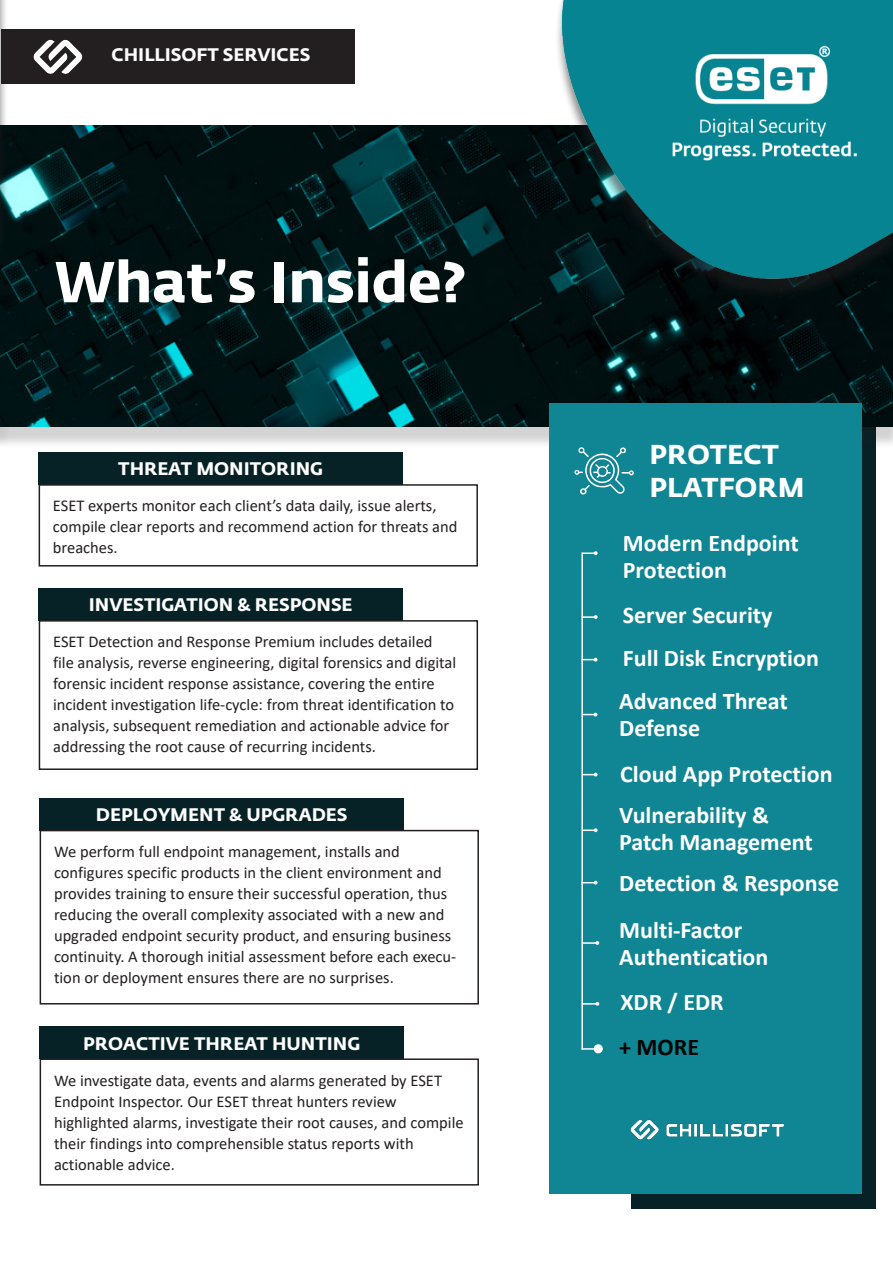
<style>
.page{position:relative;width:893px;height:1263px;background:#fff}
.page>*{position:absolute;margin:0;border:0;box-sizing:border-box;transform-origin:0 0}
.Headers_1{font:57px "Fedra Sans Alt Pro Bold LF";color:#fff}
.Headers_2{font:27px "Fedra Sans Alt Pro Bold LF";color:#fff}
.SideBar_Text{font:700 24px/27px "Calibri";color:#fff}
.SideBar_Text-2{font:700 24px "Calibri";color:#040503}
.Headers_2-2{font:18px "Fedra Sans Alt Pro Bold LF";color:#fff}
.General_Text{font:16.5px/21px "Calibri";color:#231f20}
</style>
<div class="page">
<div style="left:631px;top:425px;width:245px;height:784px;background:#072126"></div>
<div style="left:0;top:132px;width:893px;height:317px;background:#231f20;opacity:.2"></div>
<img style="left:0;top:126px;width:893px;height:300px">
<div style="left:0;top:0;width:8px;height:300px;background:#231f20;opacity:.53"></div>
<img style="left:0;top:0;width:1px;height:333px">
<img style="left:533px;top:0;width:360px;height:333px">
<img style="left:644px;top:41px;width:235px;height:131px">
<div style="left:549px;top:403px;width:312px;height:790px;background:#108593"></div>
<div style="left:1px;top:29px;width:354px;height:54px;background:#231f20"></div>
<img style="left:17px;top:39px;width:74px;height:45px">
<div style="left:39px;top:452px;width:364px;height:33px;background:#062226"></div>
<div style="left:39px;top:484px;width:439px;height:82px;border:2px solid #231f20"></div>
<div style="left:39px;top:588px;width:364px;height:32px;background:#062226"></div>
<div style="left:39px;top:620px;width:439px;height:150px;border:2px solid #231f20"></div>
<div style="left:40px;top:798px;width:364px;height:32px;background:#062226"></div>
<div style="left:40px;top:830px;width:439px;height:174px;border:2px solid #231f20"></div>
<div style="left:40px;top:1026px;width:364px;height:33px;background:#062226"></div>
<div style="left:40px;top:1058px;width:439px;height:127px;border:2px solid #231f20"></div>
<svg style="left:574px;top:447px;width:60px;height:47px"></svg>
<hr style="left:581px;top:552px;width:2px;height:498px;background:#fff">
<svg style="left:582px;top:551px;width:16px;height:4px"></svg>
<svg style="left:582px;top:615px;width:16px;height:4px"></svg>
<svg style="left:582px;top:658px;width:15px;height:4px"></svg>
<svg style="left:583px;top:713px;width:14px;height:3px"></svg>
<svg style="left:582px;top:773px;width:16px;height:3px"></svg>
<svg style="left:581px;top:881px;width:17px;height:3px"></svg>
<svg style="left:582px;top:828px;width:16px;height:4px"></svg>
<svg style="left:582px;top:941px;width:17px;height:4px"></svg>
<svg style="left:582px;top:1048px;width:12px;height:2px"></svg>
<div style="left:594px;top:1044px;width:9px;height:9px;background:#fff;border-radius:50%"></div>
<svg style="left:583px;top:1002px;width:16px;height:4px"></svg>
<img style="left:630px;top:1120px;width:154px;height:20px">
<p class="Headers_2-2" style="left:112px;top:41px;width:200px">CHILLISOFT SERVICES</p>
<p class="Headers_1" style="left:54px;top:236px;width:414px">What’s Inside?</p>
<p class="Headers_2-2" style="left:118px;top:455px;width:206px">THREAT MONITORING</p>
<p class="General_Text" style="left:53px;top:495px;width:406px">ESET experts monitor each client’s data daily, issue alerts, compile clear reports and recommend action for threats and breaches.</p>
<p class="Headers_2-2" style="left:89px;top:591px;width:265px">INVESTIGATION &amp; RESPONSE</p>
<p class="General_Text" style="left:53px;top:631px;width:405px">ESET Detection and Response Premium includes detailed file analysis, reverse engineering, digital forensics and digital forensic incident response assistance, covering the entire incident investigation life-cycle: from threat identification to analysis, subsequent remediation and actionable advice for addressing the root cause of recurring incidents.</p>
<p class="Headers_2-2" style="left:96px;top:800px;width:253px">DEPLOYMENT &amp; UPGRADES</p>
<p class="General_Text" style="left:54px;top:841px;width:404px">We perform full endpoint management, installs and configures specific products in the client environment and provides training to ensure their successful operation, thus reducing the overall complexity associated with a new and upgraded endpoint security product, and ensuring business continuity. A thorough initial assessment before each execu&shy;tion or deployment ensures there are no surprises.</p>
<p class="Headers_2-2" style="left:83px;top:1029px;width:279px">PROACTIVE THREAT HUNTING</p>
<p class="General_Text" style="left:54px;top:1069px;width:411px">We investigate data, events and alarms generated by ESET Endpoint Inspector. Our ESET threat hunters review highlighted alarms, investigate their root causes, and compile their findings into comprehensible status reports with actionable advice.</p>
<p class="Headers_2" style="left:650px;top:433px;width:131px">PROTECT</p>
<p class="Headers_2" style="left:650px;top:465px;width:156px">PLATFORM</p>
<p class="SideBar_Text" style="left:623px;top:529px;width:177px">Modern Endpoint</p>
<p class="SideBar_Text" style="left:623px;top:556px;width:106px">Protection</p>
<p class="SideBar_Text" style="left:623px;top:601px;width:151px">Server Security</p>
<p class="SideBar_Text" style="left:623px;top:644px;width:198px">Full Disk Encryption</p>
<p class="SideBar_Text" style="left:619px;top:687px;width:170px">Advanced Threat<br>Defense</p>
<p class="SideBar_Text" style="left:620px;top:760px;width:214px">Cloud App Protection</p>
<p class="SideBar_Text" style="left:619px;top:802px;width:195px">Vulnerability &amp;<br>Patch Management</p>
<p class="SideBar_Text" style="left:619px;top:869px;width:222px">Detection &amp; Response</p>
<p class="SideBar_Text" style="left:619px;top:916px;width:151px">Multi-Factor<br>Authentication</p>
<p class="SideBar_Text" style="left:620px;top:988px;width:105px">XDR / EDR</p>
<p class="SideBar_Text-2" style="left:619px;top:1030px;width:81px">+ MORE</p>
</div>
